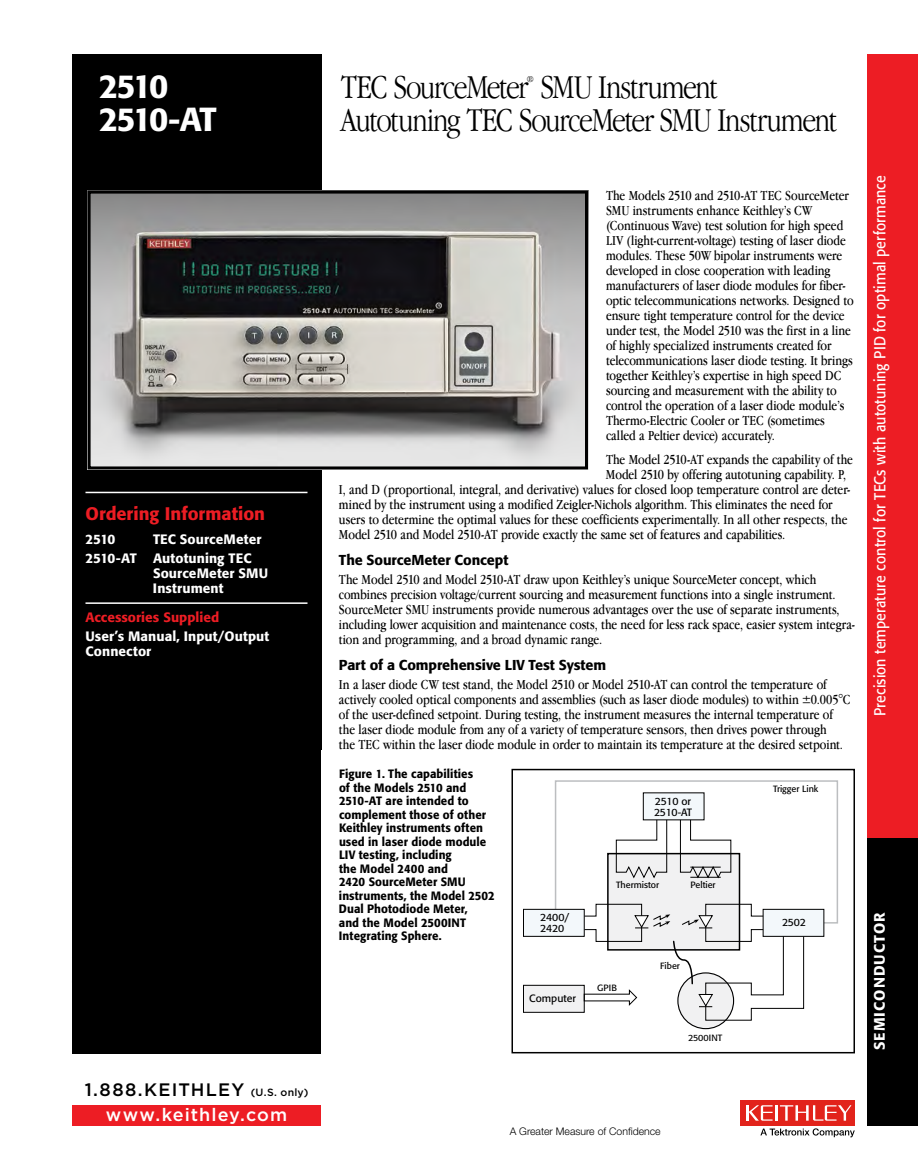
<style>
.page{position:relative;width:918px;height:1175px;background:#fff}
.page>*{position:absolute;margin:0;border:0;box-sizing:border-box;transform-origin:0 0}
.t1{font:300 condensed 34.5px "Garamond IT Cby BT";letter-spacing:-.04em;color:#000}
.t2{font:500 33px/33px "Formata";letter-spacing:-.09em;color:#fff}
.t3{font:500 18px "Gotham";letter-spacing:.065em;color:#000}
.t4{font:500 18px "Formata";letter-spacing:-.005em;color:#ed1d24}
.t5{font:500 18px "Gotham";letter-spacing:.06em;color:#fff}
.t6{font:15.75px "Formata";color:#fff;scale:.9 1}
.t7{font:500 15px "Formata";letter-spacing:.07em;color:#fff}
.t8{font:condensed 14.25px/15px "Garamond IT Cby BT";color:#000}
.t9{font:500 14.25px "Formata";letter-spacing:-.005em;color:#000}
.t10{font:500 13.5px/15px "Formata";letter-spacing:.01em;color:#fff}
.t11{font:500 13.5px "Formata";color:#ed1d24}
.t12{font:500 12px/13.5px "Formata";letter-spacing:.005em;color:#000;scale:.95 1}
.t13{font:10.5px/10.8px "Formata";letter-spacing:-.01em;color:#000}
.t14{font:300 10.5px "Helvetica Neue";color:#000}
.t15{font:300 condensed 9.3px "Garamond IT Cby BT";color:#000}
.t16{font:9px "Formata";color:#000}
.s1{font-size:10.5px}
</style>
<div class="page">
<div style="left:72px;top:54px;width:249px;height:999px;background:#000"></div>
<div style="left:867px;top:837px;width:51px;height:288px;background:#000"></div>
<div style="left:72px;top:1104px;width:249px;height:21px;background:#ed1d24"></div>
<div style="left:741px;top:1100px;width:114px;height:25px;background:#e2231b"></div>
<hr style="left:775px;top:1105px;width:3px;height:15px;background:#fff">
<svg style="left:746px;top:1105px;width:27px;height:15px"></svg>
<svg style="left:780px;top:1105px;width:71px;height:15px"></svg>
<svg style="left:760px;top:1128px;width:95px;height:9px"></svg>
<div style="left:867px;top:54px;width:51px;height:783px;background:#ed1d24"></div>
<div style="left:678px;top:973px;width:56px;height:55px;background:#f1f1f2;border-radius:50%"></div>
<div style="left:523px;top:909px;width:62px;height:27px;background:#f3f8fb;border:1px solid #000"></div>
<div style="left:523px;top:985px;width:62px;height:27px;background:#f1f1f2;border:1px solid #000"></div>
<svg style="left:554px;top:780px;width:284px;height:241px"></svg>
<div style="left:512px;top:768px;width:343px;height:285px;border:2px solid #000"></div>
<img style="left:92px;top:194px;width:492px;height:271px">
<div style="left:88px;top:190px;width:500px;height:279px;border:3px solid #000"></div>
<hr style="left:86px;top:492px;width:222px;height:1px;background:#fff">
<hr style="left:86px;top:602px;width:222px;height:2px;background:#fff">
<h2 class="t2" style="left:99px;top:70px;width:119px">2510<br>2510-AT</h2>
<h1 class="t1" style="left:341px;top:68px;width:378px">TEC SourceMeter SMU Instrument</h1>
<p class="t15" style="left:526px;top:74px;width:9px">®</p>
<h1 class="t1" style="left:341px;top:101px;width:498px">Autotuning TEC SourceMeter SMU Instrument</h1>
<p class="t4" style="left:86px;top:503px;width:181px">Ordering Information</p>
<p class="t10" style="left:86px;top:531px;width:31px">2510</p>
<p class="t10" style="left:86px;top:529px;width:178px;line-height:19.5px;text-indent:68px">TEC SourceMeter<br>2510-AT Autotuning TEC</p>
<p class="t10" style="left:153px;top:566px;width:115px">SourceMeter SMU<br>Instrument</p>
<p class="t11" style="left:86px;top:609px;width:135px">Accessories Supplied</p>
<p class="t10" style="left:85px;top:629px;width:185px">User’s Manual, Input/Output<br>Connector</p>
<p class="t3" style="left:85px;top:1079px;width:225px">1.888.KEITHLEY <span class="s1">(U.S. only)</span></p>
<p class="t5" style="left:106px;top:1104px;width:183px">www.keithley.com</p>
<p class="t8" style="left:606px;top:188px;width:249px">The Models 2510 and 2510-AT TEC SourceMeter SMU instruments enhance Keithley’s CW (Continuous Wave) test solution for high speed LIV (light-current-voltage) testing of laser diode modules. These 50W bipolar instruments were developed in close cooperation with leading manufacturers of laser diode modules for fiber&shy;optic telecommunications networks. Designed to ensure tight temperature control for the device under test, the Model 2510 was the first in a line of highly specialized instruments created for telecommunications laser diode testing. It brings together Keithley’s expertise in high speed DC sourcing and measurement with the ability to control the operation of a laser diode module’s Thermo-Electric Cooler or TEC (sometimes called a Peltier device) accurately.</p>
<p class="t8" style="left:606px;top:452px;width:249px">The Model 2510‑AT expands the capability of the</p>
<p class="t8" style="left:606px;top:467px;width:242px">Model 2510 by offering autotuning capability. P,</p>
<p class="t8" style="left:339px;top:482px;width:513px">I, and D (proportional, integral, and derivative) values for closed loop temperature control are deter-</p>
<p class="t8" style="left:339px;top:497px;width:495px">mined by the instrument using a modified Zeigler-Nichols algorithm. This eliminates the need for</p>
<p class="t8" style="left:339px;top:512px;width:510px">users to determine the optimal values for these coefficients experimentally. In all other respects, the</p>
<p class="t8" style="left:339px;top:527px;width:446px">Model 2510 and Model 2510‑AT provide exactly the same set of features and capabilities.</p>
<p class="t9" style="left:339px;top:551px;width:171px">The SourceMeter Concept</p>
<p class="t8" style="left:339px;top:572px;width:518px">The Model 2510 and Model 2510-AT draw upon Keithley’s unique SourceMeter concept, which combines precision voltage/current sourcing and measurement functions into a single instrument.<br>SourceMeter SMU instruments provide numerous advantages over the use of separate instruments, including lower acquisition and maintenance costs, the need for less rack space, easier system integra&shy;tion and programming, and a broad dynamic range.</p>
<p class="t9" style="left:339px;top:656px;width:269px">Part of a Comprehensive LIV Test System</p>
<p class="t8" style="left:339px;top:677px;width:513px">In a laser diode CW test stand, the Model 2510 or Model 2510-AT can control the temperature of actively cooled optical components and assemblies (such as laser diode modules) to within ±0.005°C of the user-defined setpoint. During testing, the instrument measures the internal temperature of the laser diode module from any of a variety of temperature sensors, then drives power through<br>the TEC within the laser diode module in order to maintain its temperature at the desired setpoint.</p>
<p class="t12" style="left:339px;top:767px;width:166px">Figure 1. The capabilities<br>of the Models 2510 and<br>2510-AT are intended to complement those of other<br>Keithley instruments often used in laser diode module<br>LIV testing, including<br>the Model 2400 and<br>2420 SourceMeter SMU instruments, the Model 2502<br>Dual Photodiode Meter,<br>and the Model 2500INT<br>Integrating Sphere.</p>
<p class="t16" style="left:773px;top:783px;width:47px">Trigger Link</p>
<p class="t13" style="left:654px;top:795px;width:39px">2510 or<br>2510-AT</p>
<p class="t16" style="left:616px;top:879px;width:44px">Thermistor</p>
<p class="t16" style="left:690px;top:879px;width:27px">Peltier</p>
<p class="t13" style="left:540px;top:912px;width:31px">2400/<br>2420</p>
<p class="t13" style="left:782px;top:916px;width:26px">2502</p>
<p class="t16" style="left:660px;top:960px;width:21px">Fiber</p>
<p class="t13" style="left:529px;top:992px;width:48px">Computer</p>
<p class="t16" style="left:597px;top:982px;width:21px">GPIB</p>
<p class="t16" style="left:688px;top:1032px;width:36px">2500INT</p>
<p class="t14" style="left:510px;top:1125px;width:152px">A Greater Measure of Confidence</p>
<p class="t6" style="left:870px;top:716px;width:602px;rotate:-90deg">Precision temperature control for TECs with autotuning PID for optimal performance</p>
<p class="t7" style="left:870px;top:1050px;width:140px;rotate:-90deg">SEMICONDUCTOR</p>
</div>
